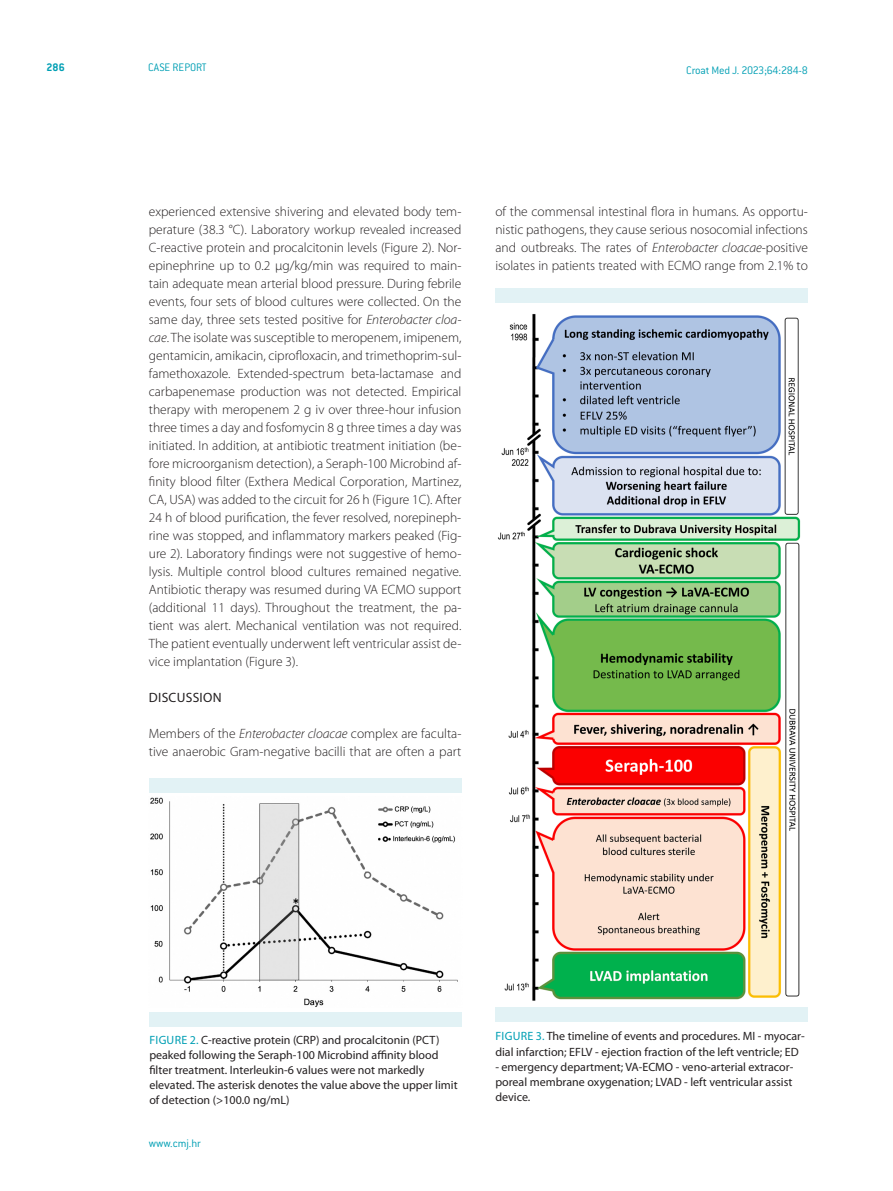
<style>
.page{position:relative;width:893px;height:1191px;background:#fff}
.page>*{position:absolute;margin:0;border:0;box-sizing:border-box;transform-origin:0 0}
.t1{font:300 13.5px/18px "Myriad Pro";color:#231f20;text-align:justify}
.t2{font:13.5px "Myriad Pro";color:#231f20}
.t3{font:12px/15px "Myriad Pro";color:#231f20}
.t4{font:300 12px "ITC Conduit LTCE";letter-spacing:-.015em;color:#009fb4}
.t5{font:700 12px "ITC Conduit LTCE";color:#009fb4}
.s1{font-style:italic}
.s2{color:#009fb4}
</style>
<div class="page">
<img style="left:150px;top:797px;width:308px;height:210px">
<div style="left:149px;top:1012px;width:312px;height:15px;background:#e2f2f5"></div>
<div style="left:149px;top:778px;width:312px;height:15px;background:#e2f2f5"></div>
<img style="left:497px;top:314px;width:304px;height:687px">
<div style="left:496px;top:1006px;width:312px;height:15px;background:#e2f2f5"></div>
<div style="left:496px;top:288px;width:312px;height:14px;background:#e2f2f5"></div>
<p class="t5" style="left:46px;top:60px;width:20px">286</p>
<p class="t4" style="left:148px;top:61px;width:60px">CASE REPORT</p>
<p class="t4" style="left:686px;top:63px;width:123px">Croat Med J. 2023;64:284-8</p>
<p class="t1" style="left:149px;top:202px;width:314px">experienced extensive shivering and elevated body tem&shy;perature (38.3 °C). Laboratory workup revealed increased C-reactive protein and procalcitonin levels (Figure 2). Nor&shy;epinephrine up to 0.2 µg/kg/min was required to main&shy;tain adequate mean arterial blood pressure. During febrile events, four sets of blood cultures were collected. On the same day, three sets tested positive for <span class="s1">Enterobacter cloa&shy;cae</span>. The isolate was susceptible to meropenem, imipenem, gentamicin, amikacin, ciprofloxacin, and trimethoprim-sul&shy;famethoxazole. Extended-spectrum beta-lactamase and carbapenemase production was not detected. Empirical therapy with meropenem 2 g iv over three-hour infusion three times a day and fosfomycin 8 g three times a day was initiated. In addition, at antibiotic treatment initiation (be&shy;fore microorganism detection), a Seraph-100 Microbind af&shy;finity blood filter (Exthera Medical Corporation, Martinez, CA, USA) was added to the circuit for 26 h (Figure 1C). After 24 h of blood purification, the fever resolved, norepineph&shy;rine was stopped, and inflammatory markers peaked (Fig&shy;ure 2). Laboratory findings were not suggestive of hemo&shy;lysis. Multiple control blood cultures remained negative.<br>Antibiotic therapy was resumed during VA ECMO support (additional 11 days). Throughout the treatment, the pa&shy;tient was alert. Mechanical ventilation was not required.<br>The patient eventually underwent left ventricular assist de&shy;vice implantation (Figure 3).</p>
<p class="t2" style="left:149px;top:689px;width:72px">Discussion</p>
<p class="t1" style="left:149px;top:724px;width:314px">Members of the <span class="s1">Enterobacter cloacae</span> complex are faculta&shy;tive anaerobic Gram-negative bacilli that are often a part</p>
<p class="t1" style="left:495px;top:202px;width:314px">of the commensal intestinal flora in humans. As opportu&shy;nistic pathogens, they cause serious nosocomial infections and outbreaks. The rates of <span class="s1">Enterobacter cloacae</span>-positive isolates in patients treated with ECMO range from 2.1% to</p>
<p class="t3" style="left:149px;top:1032px;width:310px"><span class="s2">Fi gure 2.</span> C-reactive protein (CRP) and procalcitonin (PCT) peaked following the Seraph-100 Microbind affinity blood filter treatment. Interleukin-6 values were not markedly elevated. The asterisk denotes the value above the upper limit of detection (&gt;100.0 ng/mL)</p>
<p class="t3" style="left:495px;top:1028px;width:311px"><span class="s2">Figure 3.</span> The timeline of events and procedures. MI - myocar&shy;dial infarction; EFLV - ejection fraction of the left ventricle; ED</p>
<p class="t3" style="left:495px;top:1058px;width:299px;text-align:justify">- emergency department; VA-ECMO - veno-arterial extracor&shy;poreal membrane oxygenation; LVAD - left ventricular assist device.</p>
<p class="t4" style="left:149px;top:1136px;width:54px">www.cmj.hr</p>
</div>
